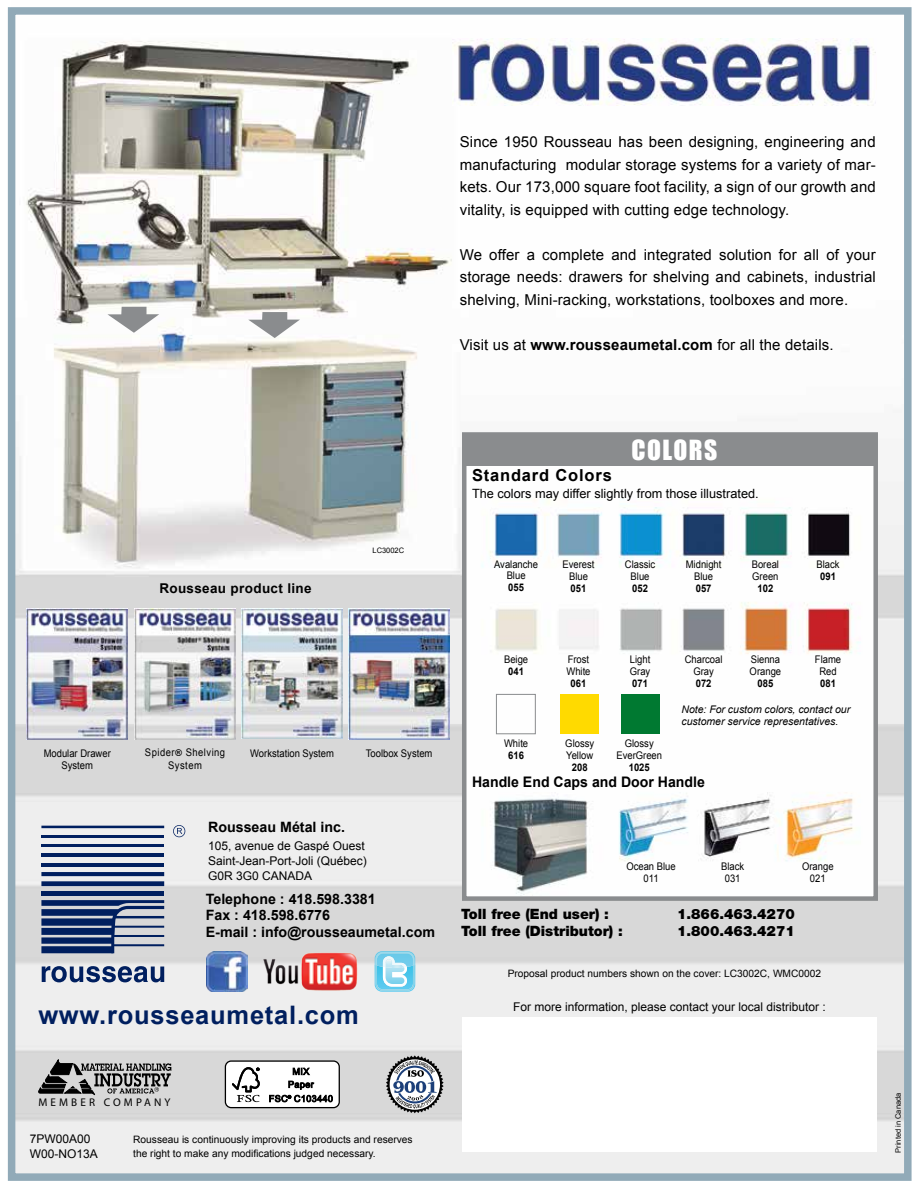
<style>
.page{position:relative;width:918px;height:1188px;background:#fff}
.page>*{position:absolute;margin:0;border:0;box-sizing:border-box;transform-origin:0 0}
.t1{font:700 25.5px "Arial";letter-spacing:.03em;color:#001f5f}
.t2{font:25.5px "Impact";letter-spacing:.06em;color:#fff}
.t3{font:700 16.5px "Arial";letter-spacing:.05em;color:#000}
.t4{font:15px/22.5px "Arial";letter-spacing:.01em;color:#000;text-align:justify}
.t5{font:700 14.55px "Arial";color:#000}
.t6{font:700 14.25px/16.5px "Arial";color:#000}
.t7{font:900 14.25px "Helvetica Neue";color:#000}
.t8{font:700 13.5px "Arial";letter-spacing:.025em;color:#000}
.t9{font:12.75px "Arial";color:#000}
.t10{font:12px/15px "Arial";color:#000}
.t11{font:11.1px "Myriad Pro";letter-spacing:.28em;color:#000}
.t12{font:10.5px/12px "Arial";color:#000;text-align:center;scale:.9 1}
.t13{font:italic 10.5px/12px "Arial";color:#000}
.t14{font:700 10.5px "Arial";color:#000;scale:.9 1}
.t15{font:10.5px/13.5px "Arial";letter-spacing:.05em;color:#000;text-align:center;scale:.9 1}
.t16{font:10.2px/13.5px "Arial";color:#000}
.t17{font:7.5px "Arial";color:#000}
.s1{font-weight:700}
.s2{font-family:"Impact";font-size:9px}
</style>
<div class="page">
<img style="left:17px;top:38px;width:886px;height:1134px">
<div style="left:8px;top:7px;width:904px;height:1174px;border:8px solid #91aab8"></div>
<div style="left:462px;top:1017px;width:415px;height:135px;background:#fff"></div>
<img style="left:467px;top:465px;width:406px;height:431px">
<div style="left:462px;top:432px;width:416px;height:469px;border:4px solid #8a8c8e"></div>
<div style="left:462px;top:433px;width:415px;height:32px;background:#8a8c8e"></div>
<svg style="left:107px;top:307px;width:52px;height:26px"></svg>
<svg style="left:248px;top:312px;width:52px;height:26px"></svg>
<div style="left:496px;top:694px;width:40px;height:40px;border:1px solid #8a8c8e"></div>
<div style="left:560px;top:694px;width:39px;height:40px;background:#ffda00"></div>
<div style="left:621px;top:694px;width:39px;height:40px;background:#007931"></div>
<div style="left:225px;top:1061px;width:114px;height:47px;background:#fff;border-radius:6px"></div>
<div style="left:225px;top:1060px;width:115px;height:48px;border:1px solid #000;border-radius:6px"></div>
<svg style="left:232px;top:1067px;width:28px;height:35px"></svg>
<svg style="left:269px;top:1067px;width:64px;height:35px"></svg>
<hr style="left:41px;top:826px;width:123px;height:2px;background:#001f5f">
<hr style="left:41px;top:835px;width:123px;height:2px;background:#001f5f">
<hr style="left:41px;top:844px;width:123px;height:3px;background:#001f5f">
<hr style="left:41px;top:853px;width:123px;height:4px;background:#001f5f">
<hr style="left:41px;top:863px;width:123px;height:3px;background:#001f5f">
<div style="left:41px;top:891px;width:123px;height:5px;background:#001f5f"></div>
<svg style="left:41px;top:872px;width:123px;height:14px;background:#586c94"></svg>
<svg style="left:42px;top:966px;width:122px;height:16px;background:#6d7ea0"></svg>
<svg style="left:41px;top:900px;width:123px;height:53px;background:#5d6f93"></svg>
<svg style="left:173px;top:825px;width:12px;height:12px"></svg>
<img style="left:452px;top:39px;width:425px;height:67px">
<svg style="left:386px;top:1055px;width:58px;height:58px"></svg>
<svg style="left:39px;top:1060px;width:132px;height:35px;background:#838383"></svg>
<img style="left:206px;top:951px;width:41px;height:41px">
<img style="left:261px;top:951px;width:97px;height:41px">
<svg style="left:375px;top:951px;width:40px;height:41px;background:#94d9ef"></svg>
<img style="left:27px;top:609px;width:101px;height:130px">
<img style="left:135px;top:609px;width:101px;height:130px">
<img style="left:242px;top:609px;width:101px;height:130px">
<img style="left:349px;top:609px;width:101px;height:130px">
<p class="t4" style="left:460px;top:131px;width:418px">Since 1950 Rousseau has been designing, engineering and manufacturing modular storage systems for a variety of mar&shy;kets. Our 173,000 square foot facility, a sign of our growth and vitality, is equipped with cutting edge technology.</p>
<p class="t4" style="left:460px;top:243px;width:418px">We offer a complete and integrated solution for all of your storage needs: drawers for shelving and cabinets, industrial shelving, Mini-racking, workstations, toolboxes and more.</p>
<p class="t4" style="left:460px;top:333px;width:375px">Visit us at <span class="s1">www.rousseaumetal.com</span> for all the details.</p>
<p class="t8" style="left:159px;top:580px;width:154px">Rousseau product line</p>
<p class="t17" style="left:373px;top:545px;width:33px">LC3002C</p>
<p class="t12" style="left:44px;top:748px;width:76px">Modular Drawer<br>System</p>
<p class="t15" style="left:145px;top:745px;width:91px">Spider<span class="s2">®</span> Shelving<br>System</p>
<p class="t12" style="left:250px;top:748px;width:95px">Workstation System</p>
<p class="t12" style="left:366px;top:748px;width:76px">Toolbox System</p>
<p class="t6" style="left:208px;top:820px;width:138px">Rousseau Métal inc.</p>
<p class="t10" style="left:208px;top:839px;width:160px">105, avenue de Gaspé Ouest<br>Saint-Jean-Port-Joli (Québec)<br>G0R 3G0 CANADA</p>
<p class="t6" style="left:206px;top:891px;width:231px">Telephone : 418.598.3381<br>Fax : 418.598.6776<br>E-mail : info@rousseaumetal.com</p>
<h1 class="t1" style="left:38px;top:998px;width:322px">www.rousseaumetal.com</h1>
<h1 class="t2" style="left:631px;top:430px;width:87px">COLORS</h1>
<p class="t3" style="left:472px;top:464px;width:141px">Standard Colors</p>
<p class="t9" style="left:472px;top:485px;width:288px">The colors may differ slightly from those illustrated.</p>
<p class="t12" style="left:494px;top:559px;width:50px;line-height:10.5px">Avalanche<br>Blue</p>
<p class="t14" style="left:508px;top:580px;width:19px">055</p>
<p class="t12" style="left:562px;top:559px;width:37px">Everest<br>Blue</p>
<p class="t14" style="left:571px;top:582px;width:19px">051</p>
<p class="t12" style="left:625px;top:559px;width:35px">Classic<br>Blue</p>
<p class="t14" style="left:632px;top:582px;width:19px">052</p>
<p class="t12" style="left:686px;top:559px;width:41px">Midnight<br>Blue</p>
<p class="t14" style="left:696px;top:582px;width:19px">057</p>
<p class="t12" style="left:752px;top:559px;width:32px;text-align:left">Boreal<br>Green</p>
<p class="t14" style="left:758px;top:582px;width:19px">102</p>
<p class="t12" style="left:817px;top:559px;width:27px">Black</p>
<p class="t14" style="left:820px;top:570px;width:19px">091</p>
<p class="t12" style="left:504px;top:654px;width:28px">Beige</p>
<p class="t14" style="left:508px;top:664px;width:19px">041</p>
<p class="t12" style="left:566px;top:654px;width:28px;text-align:left">Frost<br>White</p>
<p class="t14" style="left:571px;top:676px;width:19px">061</p>
<p class="t12" style="left:630px;top:654px;width:24px;text-align:left">Light<br>Gray</p>
<p class="t14" style="left:632px;top:676px;width:19px">071</p>
<p class="t12" style="left:685px;top:654px;width:44px">Charcoal<br>Gray</p>
<p class="t14" style="left:696px;top:676px;width:19px">072</p>
<p class="t12" style="left:750px;top:654px;width:37px;text-align:left">Sienna<br>Orange</p>
<p class="t14" style="left:758px;top:677px;width:19px">085</p>
<p class="t12" style="left:815px;top:654px;width:31px">Flame<br>Red</p>
<p class="t14" style="left:820px;top:677px;width:19px">081</p>
<p class="t12" style="left:504px;top:737px;width:28px">White</p>
<p class="t14" style="left:508px;top:748px;width:19px">616</p>
<p class="t12" style="left:565px;top:737px;width:34px;text-align:left">Glossy<br>Yellow</p>
<p class="t14" style="left:572px;top:760px;width:19px">208</p>
<p class="t12" style="left:616px;top:737px;width:52px">Glossy<br>EverGreen</p>
<p class="t14" style="left:629px;top:760px;width:25px">1025</p>
<p class="t13" style="left:681px;top:703px;width:170px">Note: For custom colors, contact our customer service representatives.</p>
<p class="t5" style="left:472px;top:772px;width:234px">Handle End Caps and Door Handle</p>
<p class="t12" style="left:626px;top:860px;width:56px">Ocean Blue<br>011</p>
<p class="t12" style="left:721px;top:860px;width:27px">Black<br>031</p>
<p class="t12" style="left:802px;top:860px;width:37px">Orange<br>021</p>
<p class="t7" style="left:461px;top:905px;width:149px">Toll free (End user) :</p>
<p class="t7" style="left:677px;top:905px;width:119px">1.866.463.4270</p>
<p class="t7" style="left:461px;top:922px;width:163px">Toll free (Distributor) :</p>
<p class="t7" style="left:677px;top:922px;width:119px">1.800.463.4271</p>
<p class="t16" style="left:508px;top:967px;width:315px">Proposal product numbers shown on the cover: LC3002C, WMC0002</p>
<p class="t10" style="left:513px;top:999px;width:314px">For more information, please contact your local distributor :</p>
<p class="t11" style="left:38px;top:1096px;width:134px">MEMBER COMPANY</p>
<p class="t10" style="left:30px;top:1132px;width:70px">7PW00A00<br>W00-NO13A</p>
<p class="t16" style="left:133px;top:1133px;width:281px">Rousseau is continuously improving its products and reserves the right to make any modifications judged necessary.</p>
<p class="t17" style="left:893px;top:1153px;width:62px;rotate:-90deg">Printed in Canada</p>
</div>
